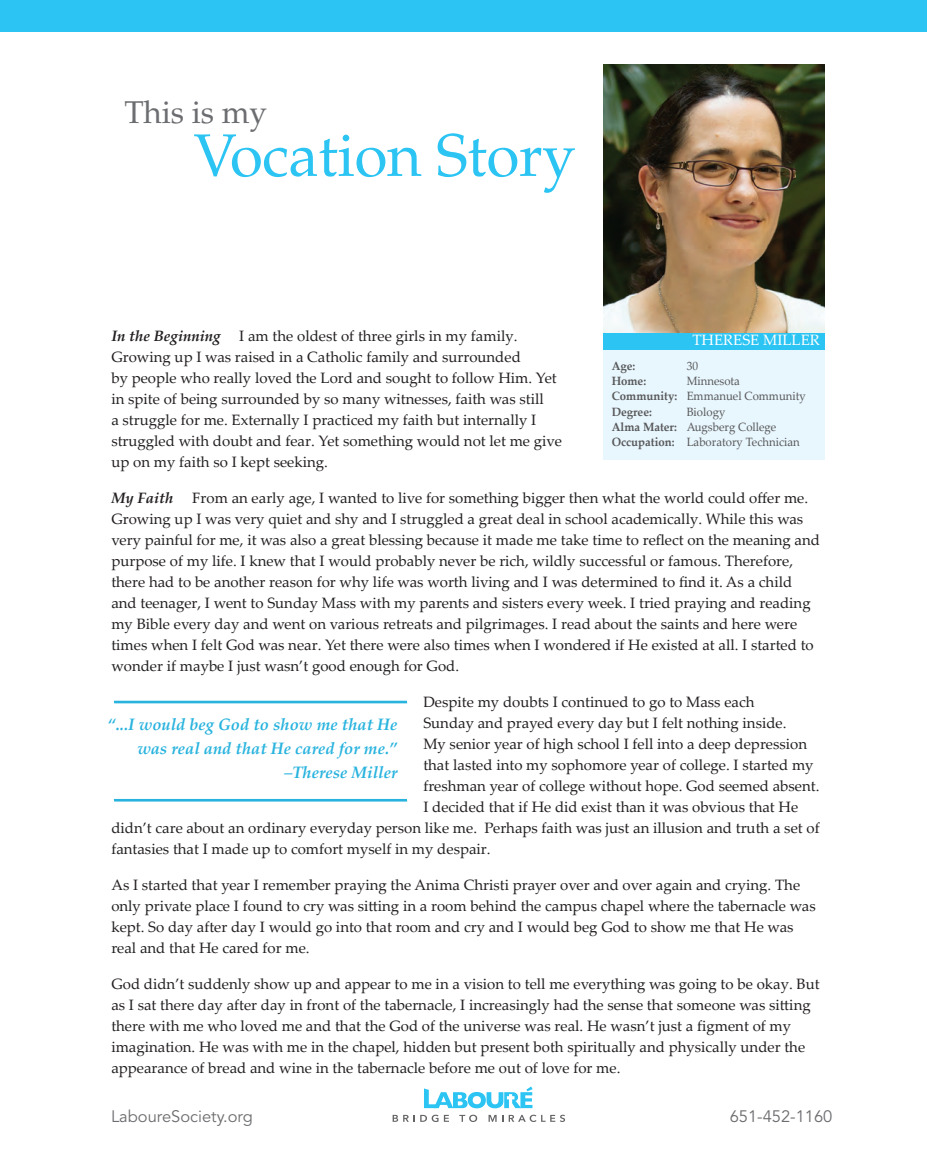
<style>
.page{position:relative;width:927px;height:1170px;background:#fff}
.page>*{position:absolute;margin:0;border:0;box-sizing:border-box;transform-origin:0 0}
.t1{font:60px "Palatino LT Std";letter-spacing:-.005em;color:#2bc4f3}
.t2{font:31.5px "Palatino LT Std";letter-spacing:-.005em;color:#6c6d70}
.Quotes{font:italic 700 16.5px/24px "Palatino Linotype";color:#28b3de;text-align:right}
.t3{font:16.5px "Avenir LT Std";color:#6c6d70}
.t4{font:15px/21px "Palatino Linotype";color:#231f20}
.t5{font:italic 700 15px "Palatino Linotype";color:#231f20}
.t6{font:15px "Palatino Linotype";color:#fff}
.t7{font:12px "Palatino Linotype";color:#57585a;scale:.95 1}
.t8{font:700 12px "Palatino Linotype";color:#57585a;scale:.95 1}
.s1{font-weight:700}
</style>
<div class="page">
<div style="left:0;top:0;width:927px;height:32px;background:#2bc4f3"></div>
<hr style="left:114px;top:701px;width:293px;height:2px;background:#28b3de">
<hr style="left:114px;top:799px;width:293px;height:3px;background:#28b3de">
<div style="left:603px;top:331px;width:222px;height:20px;background:#2bc4f3"></div>
<img style="left:603px;top:64px;width:222px;height:268px">
<svg style="left:424px;top:1087px;width:109px;height:21px"></svg>
<svg style="left:393px;top:1115px;width:56px;height:7px"></svg>
<svg style="left:459px;top:1115px;width:18px;height:7px"></svg>
<svg style="left:489px;top:1115px;width:14px;height:7px"></svg>
<svg style="left:509px;top:1115px;width:56px;height:7px"></svg>
<div style="left:603px;top:351px;width:222px;height:109px;background:#e8f6fd"></div>
<p class="t2" style="left:124px;top:94px;width:144px">This is my</p>
<p class="t1" style="left:194px;top:120px;width:383px">Vocation Story</p>
<p class="t5" style="left:111px;top:326px;width:111px">In the Beginning</p>
<p class="t4" style="left:111px;top:325px;width:452px;text-indent:128px">I am the oldest of three girls in my family.<br>Growing up I was raised in a Catholic family and surrounded<br>by people who really loved the Lord and sought to follow Him. Yet in spite of being surrounded by so many witnesses, faith was still<br>a struggle for me. Externally I practiced my faith but internally I struggled with doubt and fear. Yet something would not let me give up on my faith so I kept seeking.</p>
<p class="t5" style="left:111px;top:488px;width:64px">My Faith</p>
<p class="t6" style="left:692px;top:330px;width:129px">THERESE MILLER</p>
<p class="t8" style="left:612px;top:357px;width:27px">Age:</p>
<p class="t8" style="left:612px;top:373px;width:38px">Home:</p>
<p class="t7" style="left:687px;top:373px;width:58px">Minnesota</p>
<p class="t7" style="left:612px;top:388px;width:206px"><span class="s1">Community:</span> Emmanuel Community</p>
<p class="t8" style="left:612px;top:403px;width:44px">Degree:</p>
<p class="t7" style="left:687px;top:403px;width:42px">Biology</p>
<p class="t7" style="left:612px;top:418px;width:175px"><span class="s1">Alma Mater:</span> Augsberg College</p>
<p class="t7" style="left:612px;top:433px;width:199px"><span class="s1">Occupation:</span> Laboratory Technician</p>
<p class="t4" style="left:111px;top:487px;width:710px;text-indent:81px">From an early age, I wanted to live for something bigger then what the world could offer me.<br>Growing up I was very quiet and shy and I struggled a great deal in school academically. While this was very painful for me, it was also a great blessing because it made me take time to reflect on the meaning and purpose of my life. I knew that I would probably never be rich, wildly successful or famous. Therefore, there had to be another reason for why life was worth living and I was determined to find it. As a child and teenager, I went to Sunday Mass with my parents and sisters every week. I tried praying and reading my Bible every day and went on various retreats and pilgrimages. I read about the saints and here were times when I felt God was near. Yet there were also times when I wondered if He existed at all. I started to wonder if maybe I just wasn’t good enough for God.</p>
<p class="t4" style="left:423px;top:691px;width:392px">Despite my doubts I continued to go to Mass each<br>Sunday and prayed every day but I felt nothing inside.<br>My senior year of high school I fell into a deep depression that lasted into my sophomore year of college. I started my</p>
<p class="t4" style="left:423px;top:775px;width:398px">freshman year of college without hope. God seemed absent.</p>
<p class="t4" style="left:423px;top:796px;width:376px">I decided that if He did exist than it was obvious that He</p>
<p class="t4" style="left:111px;top:817px;width:710px">didn’t care about an ordinary everyday person like me. Perhaps faith was just an illusion and truth a set of</p>
<p class="t4" style="left:111px;top:838px;width:381px">fantasies that I made up to comfort myself in my despair.</p>
<p class="t4" style="left:111px;top:874px;width:706px">As I started that year I remember praying the Anima Christi prayer over and over again and crying. The only private place I found to cry was sitting in a room behind the campus chapel where the tabernacle was kept. So day after day I would go into that room and cry and I would beg God to show me that He was real and that He cared for me.</p>
<p class="t4" style="left:111px;top:973px;width:710px">God didn’t suddenly show up and appear to me in a vision to tell me everything was going to be okay. But as I sat there day after day in front of the tabernacle, I increasingly had the sense that someone was sitting there with me who loved me and that the God of the universe was real. He wasn’t just a figment of my imagination. He was with me in the chapel, hidden but present both spiritually and physically under the appearance of bread and wine in the tabernacle before me out of love for me.</p>
<p class="t3" style="left:111px;top:1107px;width:143px">LaboureSociety.org</p>
<p class="t3" style="left:730px;top:1107px;width:104px">651-452-1160</p>
<p class="Quotes" style="left:108px;top:712px;width:291px">“...I would beg God to show me that He was real and that He cared for me.”</p>
<p class="Quotes" style="left:284px;top:760px;width:115px">–Therese Miller</p>
</div>
